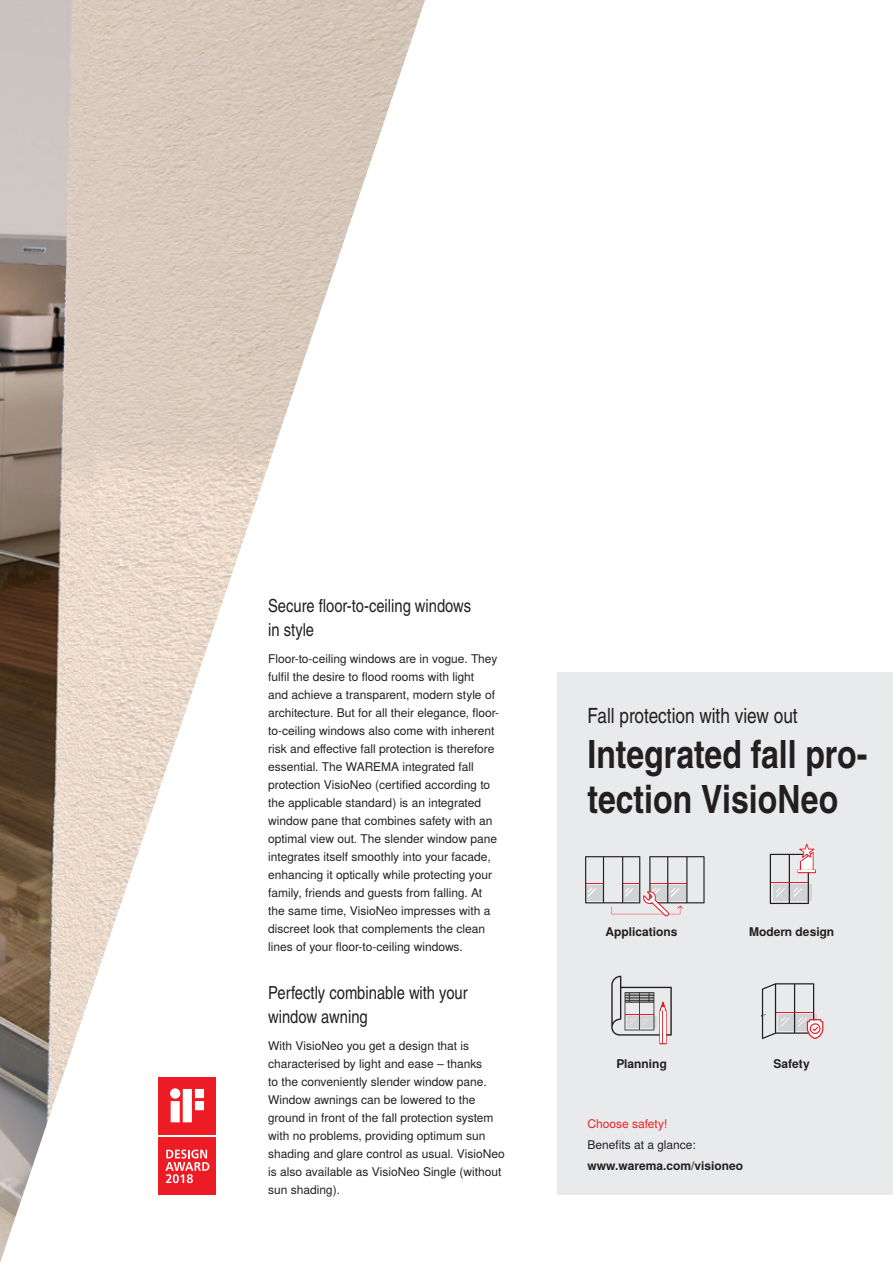
<style>
.page{position:relative;width:893px;height:1263px;background:#fff}
.page>*{position:absolute;margin:0;border:0;box-sizing:border-box;transform-origin:0 0}
.t1{font:700 39px/45px "Warema Nimbus Cnd";color:#231f20}
.t2{font:21px "Warema Nimbus Cnd";color:#231f20}
.t3{font:18px/24px "Warema Nimbus Cnd";color:#231f20}
.t4{font:12px/18px "Warema Nimbus";color:#231f20}
.t5{font:700 12px "Warema Nimbus";color:#231f20}
.t6{font:12px "Warema Nimbus";color:#ed1e24}
</style>
<div class="page">
<div style="left:558px;top:673px;width:335px;height:522px;background:#e9eaeb"></div>
<img style="left:0;top:0;width:425px;height:1263px">
<svg style="left:585px;top:856px;width:120px;height:60px"></svg>
<svg style="left:611px;top:976px;width:61px;height:68px"></svg>
<hr style="left:661px;top:1012px;width:1px;height:31px;background:#fff">
<hr style="left:663px;top:1012px;width:2px;height:31px;background:#fff">
<svg style="left:770px;top:844px;width:46px;height:60px"></svg>
<svg style="left:761px;top:983px;width:62px;height:56px"></svg>
<div style="left:155px;top:1074px;width:64px;height:124px;background:#fff"></div>
<div style="left:158px;top:1137px;width:58px;height:58px;background:#ed1c24"></div>
<div style="left:158px;top:1077px;width:58px;height:57px;background:#ed1c24"></div>
<svg style="left:170px;top:1088px;width:34px;height:34px"></svg>
<svg style="left:165px;top:1149px;width:44px;height:34px"></svg>
<h3 class="t3" style="left:268px;top:595px;width:205px">Secure floor-to-ceiling windows in style</h3>
<p class="t4" style="left:268px;top:651px;width:233px">Floor-to-ceiling windows are in vogue. They fulfil the desire to flood rooms with light<br>and achieve a transparent, modern style of architecture. But for all their elegance, floor&shy;to-ceiling windows also come with inherent risk and effective fall protection is therefore essential. The WAREMA integrated fall protection VisioNeo (certified according to the applicable standard) is an integrated window pane that combines safety with an optimal view out. The slender window pane integrates itself smoothly into your facade, enhancing it optically while protecting your family, friends and guests from falling. At the same time, VisioNeo impresses with a discreet look that complements the clean lines of your floor-to-ceiling windows.</p>
<h3 class="t3" style="left:268px;top:982px;width:201px">Perfectly combinable with your window awning</h3>
<p class="t4" style="left:268px;top:1038px;width:238px">With VisioNeo you get a design that is characterised by light and ease – thanks<br>to the conveniently slender window pane.<br>Window awnings can be lowered to the ground in front of the fall protection system with no problems, providing optimum sun shading and glare control as usual. VisioNeo is also available as VisioNeo Single (without sun shading).</p>
<h2 class="t2" style="left:587px;top:708px;width:212px">Fall protection with view out</h2>
<h1 class="t1" style="left:587px;top:735px;width:281px">Integrated fall pro&shy;tection VisioNeo</h1>
<p class="t5" style="left:606px;top:927px;width:74px">Applications</p>
<p class="t5" style="left:616px;top:1059px;width:52px">Planning</p>
<p class="t5" style="left:749px;top:927px;width:87px">Modern design</p>
<p class="t5" style="left:773px;top:1059px;width:38px">Safety</p>
<p class="t6" style="left:587px;top:1119px;width:81px">Choose safety!</p>
<p class="t4" style="left:587px;top:1137px;width:110px">Benefits at a glance:</p>
<p class="t5" style="left:587px;top:1161px;width:157px">www.warema.com/visioneo</p>
</div>
